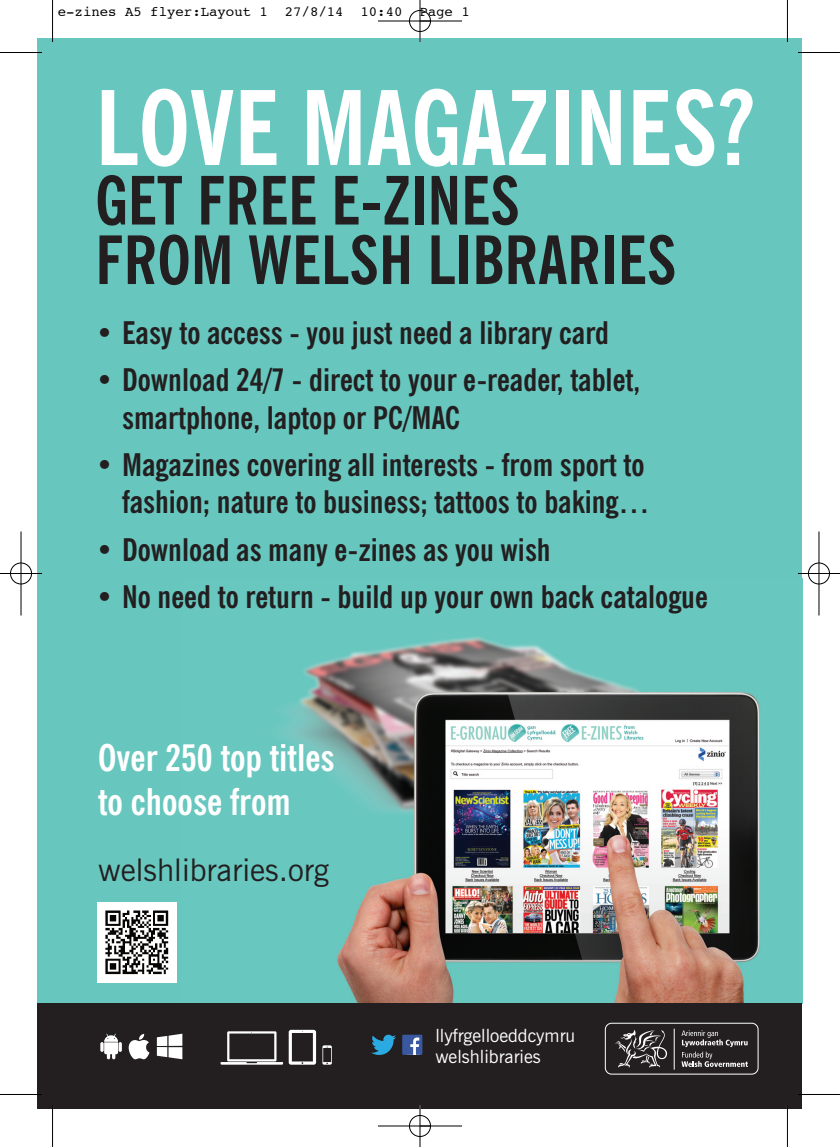
<style>
.page{position:relative;width:840px;height:1147px;background:#fff}
.page>*{position:absolute;margin:0;border:0;box-sizing:border-box;transform-origin:0 0}
.t1{font:700 condensed 102.55px "News Gothic BT";color:#fff}
.t2{font:700 condensed 66.5px/59.5px "News Gothic BT";color:#231f20}
.t3{font:700 condensed 36.75px/44.1px "News Gothic BT";color:#fff}
.t4{font:700 condensed 31.15px/37.4px "News Gothic BT";color:#231f20}
.t5{font:31.15px "News Gothic BT";color:#231f20}
.t6{font:18.2px/21.9px "News Gothic BT";color:#fff}
.t7{font:14px "Courier";color:#000}
</style>
<div class="page">
<div style="left:38px;top:38px;width:764px;height:965px;background:#67c7be"></div>
<img style="left:281px;top:636px;width:480px;height:367px">
<div style="left:38px;top:1003px;width:764px;height:106px;background:#231f20"></div>
<div style="left:604px;top:1023px;width:154px;height:51px;border:1px solid #fff;border-radius:6px"></div>
<hr style="left:673px;top:1028px;width:1px;height:41px;background:#fff">
<svg style="left:681px;top:1030px;width:66px;height:37px"></svg>
<svg style="left:615px;top:1030px;width:51px;height:38px"></svg>
<svg style="left:322px;top:1045px;width:10px;height:19px"></svg>
<svg style="left:220px;top:1030px;width:96px;height:34px"></svg>
<svg style="left:402px;top:1034px;width:20px;height:21px"></svg>
<svg style="left:371px;top:1034px;width:25px;height:21px"></svg>
<svg style="left:100px;top:1042px;width:4px;height:10px"></svg>
<svg style="left:118px;top:1042px;width:4px;height:10px"></svg>
<svg style="left:104px;top:1033px;width:14px;height:26px"></svg>
<svg style="left:129px;top:1034px;width:20px;height:25px"></svg>
<svg style="left:157px;top:1033px;width:25px;height:26px"></svg>
<img style="left:97px;top:902px;width:80px;height:80px">
<hr style="left:52px;top:0;width:1px;height:42px;background:#000">
<hr style="left:0;top:52px;width:42px;height:1px;background:#000">
<hr style="left:786px;top:0;width:1px;height:42px;background:#000">
<hr style="left:797px;top:52px;width:42px;height:1px;background:#000">
<hr style="left:52px;top:1105px;width:1px;height:42px;background:#000">
<hr style="left:0;top:1094px;width:42px;height:1px;background:#000">
<hr style="left:786px;top:1105px;width:1px;height:42px;background:#000">
<hr style="left:797px;top:1094px;width:42px;height:1px;background:#000">
<div style="left:409px;top:10px;width:22px;height:22px;border:1px solid #fff;border-radius:50%"></div>
<div style="left:409px;top:1115px;width:22px;height:22px;border:1px solid #fff;border-radius:50%"></div>
<div style="left:10px;top:562px;width:22px;height:22px;border:1px solid #fff;border-radius:50%"></div>
<div style="left:807px;top:562px;width:22px;height:22px;border:1px solid #fff;border-radius:50%"></div>
<hr style="left:378px;top:21px;width:84px;height:1px;background:#000">
<hr style="left:378px;top:1125px;width:84px;height:1px;background:#000">
<hr style="left:21px;top:531px;width:1px;height:84px;background:#000">
<hr style="left:818px;top:531px;width:1px;height:84px;background:#000">
<hr style="left:419px;top:0;width:1px;height:42px;background:#000">
<hr style="left:419px;top:1105px;width:1px;height:42px;background:#000">
<hr style="left:0;top:573px;width:42px;height:1px;background:#000">
<hr style="left:797px;top:573px;width:42px;height:1px;background:#000">
<div style="left:409px;top:10px;width:21px;height:22px;border:1px solid #000;border-radius:50%"></div>
<div style="left:409px;top:1115px;width:21px;height:21px;border:1px solid #000;border-radius:50%"></div>
<div style="left:10px;top:563px;width:22px;height:21px;border:1px solid #000;border-radius:50%"></div>
<div style="left:807px;top:563px;width:22px;height:21px;border:1px solid #000;border-radius:50%"></div>
<p class="t7" style="left:58px;top:5px;width:413px">e-zines A5 flyer:Layout 1 27/8/14 10:40 Page 1</p>
<h1 class="t1" style="left:95px;top:90px;width:659px">LOVE MAGAZINES?</h1>
<h2 class="t2" style="left:95px;top:176px;width:582px">GET FREE E-ZINES<br>FROM WELSH LIBRARIES</h2>
<p class="t4" style="left:95px;top:316px;width:515px">• Easy to access - you just need a library card</p>
<p class="t4" style="left:122px;top:364px;width:519px;text-indent:-27px">• Download 24/7 - direct to your e-reader, tablet, smartphone, laptop or PC/MAC</p>
<p class="t4" style="left:95px;top:448px;width:555px;text-align:right">• Magazines covering all interests - from sport to fashion; nature to business; tattoos to baking…</p>
<p class="t4" style="left:95px;top:533px;width:456px">• Download as many e-zines as you wish</p>
<p class="t4" style="left:95px;top:580px;width:613px">• No need to return - build up your own back catalogue</p>
<p class="t3" style="left:98px;top:738px;width:238px">Over 250 top titles to choose from</p>
<p class="t5" style="left:98px;top:858px;width:232px">welshlibraries.org</p>
<p class="t6" style="left:435px;top:1026px;width:141px">llyfrgelloeddcymru welshlibraries</p>
</div>
